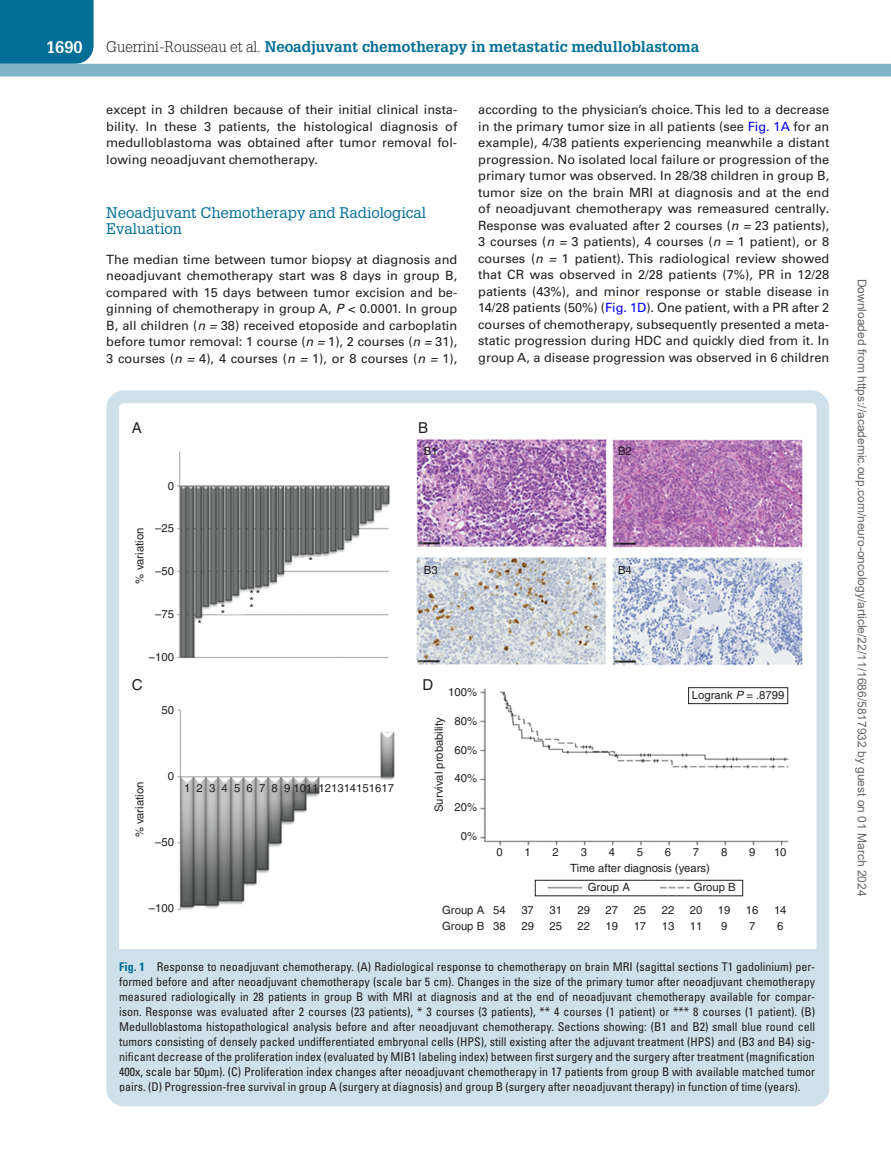
<style>
.page{position:relative;width:891px;height:1175px;background:#fff}
.page>*{position:absolute;margin:0;border:0;box-sizing:border-box;transform-origin:0 0}
.t1{font:700 16.5px "Glypha LT Std";color:#fff}
.t2{font:700 15px "Glypha LT Std";color:#006e96}
.t3{font:15px/16.5px "Glypha LT Std";color:#006e96}
.t4{font:15px "Helvetica";color:#231f20}
.t5{font:12.75px/16.5px "Univers LT Std";color:#231f20;text-align:justify}
.t6{font:condensed 12px/15px "Univers LT Std";color:#231f20;text-align:justify}
.t7{font:12px "Arial";color:#666}
.t8{font:11.25px/16.5px "Helvetica";color:#231f20}
.s1{font-weight:300;color:#231f20}
.s2{font-style:italic}
.s3{color:#00f}
.s4{font-weight:700;color:#006e96}
</style>
<div class="page">
<div style="left:0;top:0;width:94px;height:64px;background:#006e96"></div>
<div style="left:0;top:64px;width:891px;height:12px;background:#7fb4ca"></div>
<div style="left:110px;top:949px;width:716px;height:149px;background:#cee0ea"></div>
<img style="left:177px;top:439px;width:625px;height:471px">
<svg style="left:535px;top:687px;width:254px;height:209px"></svg>
<div style="left:106px;top:390px;width:723px;height:716px;border:13px solid #cee0ea;border-radius:12px"></div>
<p class="t1" style="left:46px;top:37px;width:38px">1690</p>
<p class="t2" style="left:106px;top:37px;width:595px"><span class="s1">Guerrini-Rousseau et al.</span> Neoadjuvant chemotherapy in metastatic medulloblastoma</p>
<p class="t5" style="left:106px;top:102px;width:353px">except in 3 children because of their initial clinical insta&shy;bility. In these 3 patients, the histological diagnosis of medulloblastoma was obtained after tumor removal fol&shy;lowing neoadjuvant chemotherapy.</p>
<p class="t3" style="left:106px;top:204px;width:321px">Neoadjuvant Chemotherapy and Radiological<br>Evaluation</p>
<p class="t5" style="left:106px;top:251px;width:353px">The median time between tumor biopsy at diagnosis and neoadjuvant chemotherapy start was 8 days in group B, compared with 15 days between tumor excision and be&shy;ginning of chemotherapy in group A, <span class="s2">P</span> &lt; 0.0001. In group B, all children (<span class="s2">n =</span> 38) received etoposide and carboplatin before tumor removal: 1 course (<span class="s2">n =</span> 1), 2 courses (<span class="s2">n =</span> 31), 3 courses (<span class="s2">n =</span> 4), 4 courses (<span class="s2">n =</span> 1), or 8 courses (<span class="s2">n =</span> 1),</p>
<p class="t5" style="left:478px;top:102px;width:353px">according to the physician’s choice. This led to a decrease in the primary tumor size in all patients (see <span class="s3">Fig. 1A</span> for an example), 4/38 patients experiencing meanwhile a distant progression. No isolated local failure or progression of the primary tumor was observed. In 28/38 children in group B, tumor size on the brain MRI at diagnosis and at the end of neoadjuvant chemotherapy was remeasured centrally.<br>Response was evaluated after 2 courses (<span class="s2">n =</span> 23 patients), 3 courses (<span class="s2">n =</span> 3 patients), 4 courses (<span class="s2">n =</span> 1 patient), or 8 courses (<span class="s2">n =</span> 1 patient). This radiological review showed that CR was observed in 2/28 patients (7%), PR in 12/28 patients (43%), and minor response or stable disease in 14/28 patients (50%) (<span class="s3">Fig. 1D</span>). One patient, with a PR after 2 courses of chemotherapy, subsequently presented a meta&shy;static progression during HDC and quickly died from it. In group A, a disease progression was observed in 6 children</p>
<p class="t4" style="left:132px;top:419px;width:12px">A</p>
<p class="t4" style="left:418px;top:419px;width:12px">B</p>
<p class="t8" style="left:131px;top:583px;width:57px;rotate:-90deg">% variation</p>
<p class="t8" style="left:168px;top:477px;width:8px">0</p>
<p class="t8" style="left:155px;top:520px;width:20px">–25</p>
<p class="t8" style="left:309px;top:552px;width:6px">*</p>
<p class="t8" style="left:424px;top:443px;width:15px">B1</p>
<p class="t8" style="left:618px;top:443px;width:15px">B2</p>
<p class="t8" style="left:424px;top:561px;width:15px">B3</p>
<p class="t8" style="left:155px;top:563px;width:20px">–50</p>
<p class="t8" style="left:618px;top:561px;width:15px">B4</p>
<p class="t8" style="left:155px;top:605px;width:20px">–75</p>
<p class="t8" style="left:197px;top:615px;width:6px">*</p>
<p class="t8" style="left:221px;top:600px;width:6px">*</p>
<p class="t8" style="left:221px;top:605px;width:6px">*</p>
<p class="t8" style="left:250px;top:586px;width:12px">**</p>
<p class="t8" style="left:250px;top:593px;width:6px">*</p>
<p class="t8" style="left:250px;top:600px;width:6px">*</p>
<p class="t8" style="left:149px;top:648px;width:27px">–100</p>
<p class="t4" style="left:132px;top:676px;width:12px">C</p>
<p class="t4" style="left:423px;top:676px;width:12px">D</p>
<p class="t8" style="left:448px;top:683px;width:30px">100%</p>
<p class="t8" style="left:692px;top:687px;width:94px">Logrank <span class="s2">P</span> = .8799</p>
<p class="t8" style="left:454px;top:712px;width:24px">80%</p>
<p class="t8" style="left:454px;top:741px;width:24px">60%</p>
<p class="t8" style="left:161px;top:701px;width:14px">50</p>
<p class="t8" style="left:430px;top:812px;width:96px;rotate:-90deg">Survival probability</p>
<p class="t8" style="left:168px;top:767px;width:8px">0</p>
<p class="t8" style="left:454px;top:770px;width:24px">40%</p>
<p class="t8" style="left:454px;top:799px;width:24px">20%</p>
<p class="t8" style="left:461px;top:828px;width:18px">0%</p>
<p class="t8" style="left:131px;top:837px;width:57px;rotate:-90deg">% variation</p>
<p class="t8" style="left:184px;top:780px;width:211px">1 2 3 4 5 6 7 8 9 1011121314151617</p>
<p class="t8" style="left:155px;top:833px;width:20px">–50</p>
<p class="t8" style="left:496px;top:843px;width:8px">0</p>
<p class="t8" style="left:525px;top:843px;width:8px">1</p>
<p class="t8" style="left:553px;top:843px;width:8px">2</p>
<p class="t8" style="left:581px;top:843px;width:8px">3</p>
<p class="t8" style="left:609px;top:843px;width:8px">4</p>
<p class="t8" style="left:637px;top:843px;width:8px">5</p>
<p class="t8" style="left:570px;top:843px;width:141px;text-indent:95px">6<br>Time after diagnosis (years)</p>
<p class="t8" style="left:588px;top:878px;width:44px">Group A</p>
<p class="t8" style="left:694px;top:878px;width:44px">Group B</p>
<p class="t8" style="left:693px;top:843px;width:8px">7</p>
<p class="t8" style="left:721px;top:843px;width:8px">8</p>
<p class="t8" style="left:749px;top:843px;width:8px">9</p>
<p class="t8" style="left:774px;top:843px;width:14px">10</p>
<p class="t8" style="left:149px;top:900px;width:27px">–100</p>
<p class="t8" style="left:442px;top:901px;width:44px">Group A<br>Group B</p>
<p class="t8" style="left:493px;top:901px;width:14px">54</p>
<p class="t8" style="left:521px;top:901px;width:14px">37</p>
<p class="t8" style="left:549px;top:901px;width:14px">31</p>
<p class="t8" style="left:578px;top:901px;width:14px">29</p>
<p class="t8" style="left:606px;top:901px;width:14px">27</p>
<p class="t8" style="left:634px;top:901px;width:14px">25</p>
<p class="t8" style="left:662px;top:901px;width:14px">22</p>
<p class="t8" style="left:690px;top:901px;width:14px">20</p>
<p class="t8" style="left:718px;top:901px;width:14px">19</p>
<p class="t8" style="left:746px;top:901px;width:14px">16</p>
<p class="t8" style="left:774px;top:901px;width:14px">14</p>
<p class="t8" style="left:493px;top:918px;width:14px">38</p>
<p class="t8" style="left:521px;top:918px;width:14px">29</p>
<p class="t8" style="left:549px;top:918px;width:14px">25</p>
<p class="t8" style="left:578px;top:918px;width:14px">22</p>
<p class="t8" style="left:606px;top:918px;width:14px">19</p>
<p class="t8" style="left:634px;top:918px;width:14px">17</p>
<p class="t8" style="left:662px;top:918px;width:14px">13</p>
<p class="t8" style="left:690px;top:918px;width:14px">11</p>
<p class="t8" style="left:721px;top:918px;width:8px">9</p>
<p class="t8" style="left:749px;top:918px;width:8px">7</p>
<p class="t8" style="left:777px;top:918px;width:8px">6</p>
<p class="t6" style="left:119px;top:958px;width:698px"><span class="s4">Fig. 1</span> Response to neoadjuvant chemotherapy. (A) Radiological response to chemotherapy on brain MRI (sagittal sections T1 gadolinium) per&shy;formed before and after neoadjuvant chemotherapy (scale bar 5 cm). Changes in the size of the primary tumor after neoadjuvant chemotherapy measured radiologically in 28 patients in group B with MRI at diagnosis and at the end of neoadjuvant chemotherapy available for compar&shy;ison. Response was evaluated after 2 courses (23 patients), * 3 courses (3 patients), ** 4 courses (1 patient) or *** 8 courses (1 patient). (B)<br>Medulloblastoma histopathological analysis before and after neoadjuvant chemotherapy. Sections showing: (B1 and B2) small blue round cell tumors consisting of densely packed undifferentiated embryonal cells (HPS), still existing after the adjuvant treatment (HPS) and (B3 and B4) sig&shy;nificant decrease of the proliferation index (evaluated by MIB1 labeling index) between first surgery and the surgery after treatment (magnification 400x, scale bar 50µm). (C) Proliferation index changes after neoadjuvant chemotherapy in 17 patients from group B with available matched tumor pairs. (D) Progression-free survival in group A (surgery at diagnosis) and group B (surgery after neoadjuvant therapy) in function of time (years).</p>
<p class="t7" style="left:866px;top:279px;width:619px;rotate:90deg">Downloaded from https://academic.oup.com/neuro-oncology/article/22/11/1686/5817932 by guest on 01 March 2024</p>
</div>
